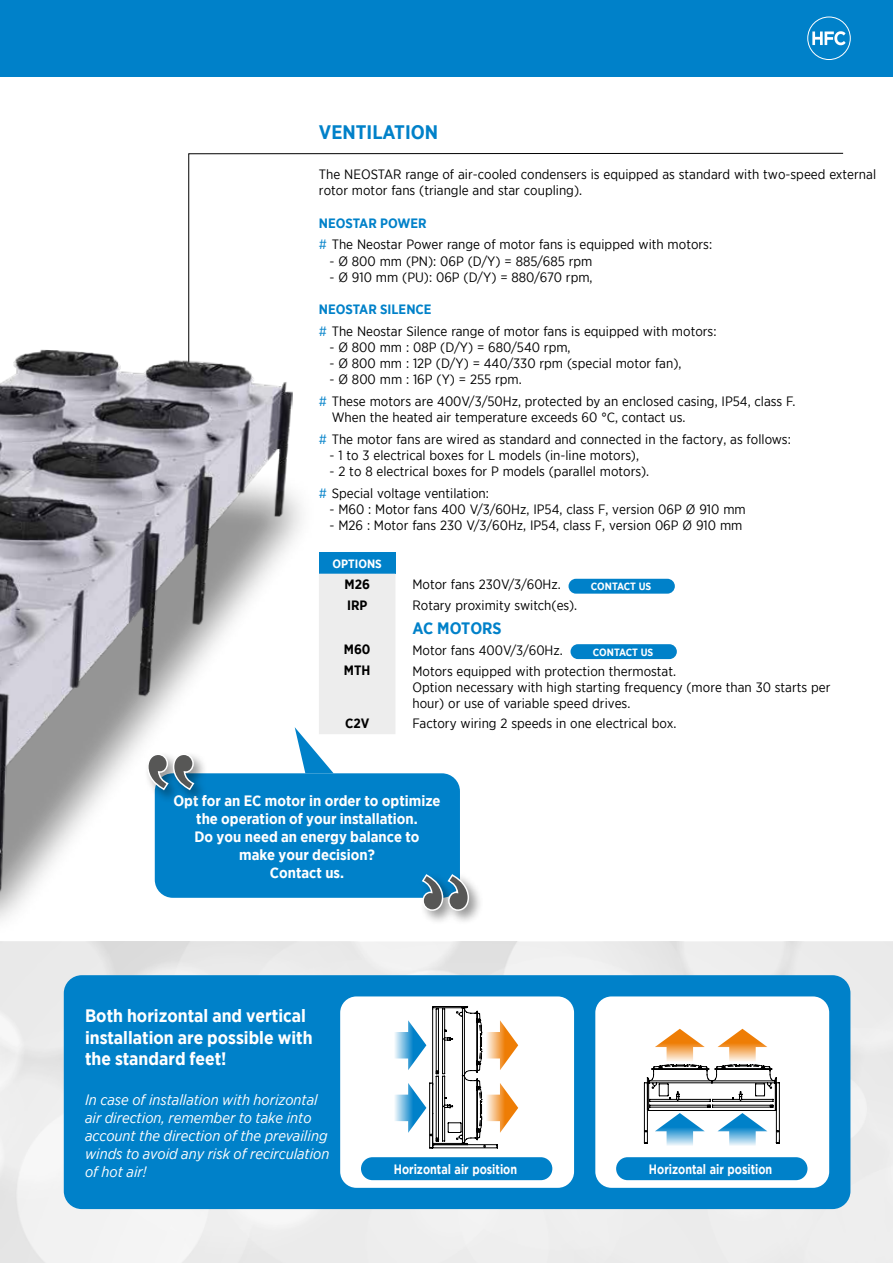
<style>
.page{position:relative;width:893px;height:1263px;background:#fff}
.page>*{position:absolute;margin:0;border:0;box-sizing:border-box;transform-origin:0 0}
.t1{font:700 19.5px "Gotham Narrow";color:#0081c9}
.t2{font:700 18px/21.6px "Gotham Narrow";color:#fff}
.t3{font:700 16.5px "Gotham Narrow";color:#0081c9}
.t4{font:italic 15px/18px "Gotham Narrow";color:#fff}
.t5{font:700 15px/18px "Gotham Narrow";color:#fff;text-align:center}
.t6{font:13.5px/21.6px "Gotham Narrow";color:#000}
.t7{font:700 13.5px "Gotham";color:#fff;scale:.8 1}
.t8{font:700 13.5px "Gotham Narrow";color:#000}
.t9{font:700 12px "Gotham Narrow";color:#fff}
.t10{font:700 10.5px "Gotham Narrow";color:#fff}
.s1{font-weight:700;color:#0081c9}
.s2{color:#0081c9}
</style>
<div class="page">
<div style="left:0;top:0;width:893px;height:77px;background:#0081c9"></div>
<div style="left:0;top:942px;width:893px;height:321px;background:#ededed"></div>
<hr style="left:0;top:77px;width:1px;height:341px;background:#dadada">
<div style="left:319px;top:552px;width:76px;height:22px;background:#0081c9"></div>
<div style="left:568px;top:579px;width:107px;height:15px;background:#0081c9;border-radius:7px"></div>
<div style="left:570px;top:644px;width:107px;height:15px;background:#0081c9;border-radius:7px"></div>
<svg style="left:188px;top:153px;width:655px;height:196px"></svg>
<div style="left:807px;top:17px;width:43px;height:43px;border:1px solid #fff;border-radius:50%"></div>
<svg style="left:812px;top:31px;width:34px;height:14px"></svg>
<div style="left:64px;top:975px;width:786px;height:234px;background:#0081c9;border-radius:18px"></div>
<div style="left:340px;top:996px;width:234px;height:192px;background:#fff;border-radius:16px"></div>
<svg style="left:395px;top:1006px;width:123px;height:142px"></svg>
<div style="left:361px;top:1157px;width:191px;height:23px;background:#0081c9;border-radius:11px"></div>
<div style="left:595px;top:996px;width:234px;height:192px;background:#fff;border-radius:16px"></div>
<svg style="left:644px;top:1029px;width:136px;height:117px"></svg>
<div style="left:616px;top:1157px;width:191px;height:23px;background:#0081c9;border-radius:11px"></div>
<img style="left:0;top:349px;width:293px;height:553px">
<svg style="left:295px;top:574px;width:100px;height:199px"></svg>
<div style="left:155px;top:773px;width:305px;height:125px;background:#0081c9;border-radius:18px"></div>
<div style="left:144px;top:751px;width:64px;height:53px;background:#000;opacity:.4"></div>
<svg style="left:146px;top:753px;width:49px;height:38px"></svg>
<div style="left:419px;top:872px;width:65px;height:54px;background:#000;opacity:.4"></div>
<svg style="left:421px;top:873px;width:49px;height:38px"></svg>
<h1 class="t1" style="left:319px;top:120px;width:121px">VENTILATION</h1>
<p class="t6" style="left:319px;top:166px;width:559px;line-height:16.2px">The NEOSTAR range of air-cooled condensers is equipped as standard with two-speed external rotor motor fans (triangle and star coupling).</p>
<p class="t6" style="left:319px;top:212px;width:395px"><span class="s1">NEOSTAR POWER<br></span><span class="s2">#</span> The Neostar Power range of motor fans is equipped with motors:</p>
<p class="t6" style="left:330px;top:250px;width:264px">- Ø 800 mm (PN): 06P (D/Y) = 885/685 rpm</p>
<p class="t6" style="left:330px;top:266px;width:264px">- Ø 910 mm (PU): 06P (D/Y) = 880/670 rpm,</p>
<p class="t6" style="left:319px;top:298px;width:399px"><span class="s1">NEOSTAR SILENCE<br></span><span class="s2">#</span> The Neostar Silence range of motor fans is equipped with motors:</p>
<p class="t6" style="left:330px;top:336px;width:242px">- Ø 800 mm : 08P (D/Y) = 680/540 rpm,</p>
<p class="t6" style="left:330px;top:352px;width:353px">- Ø 800 mm : 12P (D/Y) = 440/330 rpm (special motor fan),</p>
<p class="t6" style="left:319px;top:369px;width:478px;text-indent:11px">- Ø 800 mm : 16P (Y) = 255 rpm.<br><span class="s2">#</span> These motors are 400V/3/50Hz, protected by an enclosed casing, IP54, class F.</p>
<p class="t6" style="left:319px;top:406px;width:473px;text-indent:13px">When the heated air temperature exceeds 60 °C, contact us.<br><span class="s2">#</span> The motor fans are wired as standard and connected in the factory, as follows:</p>
<p class="t6" style="left:330px;top:444px;width:311px">- 1 to 3 electrical boxes for L models (in-line motors),</p>
<p class="t6" style="left:319px;top:460px;width:332px;text-indent:11px">- 2 to 8 electrical boxes for P models (parallel motors). <span class="s2">#</span> Special voltage ventilation:</p>
<p class="t6" style="left:330px;top:498px;width:418px">- M60 : Motor fans 400 V/3/60Hz, IP54, class F, version 06P Ø 910 mm</p>
<p class="t6" style="left:330px;top:514px;width:414px">- M26 : Motor fans 230 V/3/60Hz, IP54, class F, version 06P Ø 910 mm</p>
<p class="t9" style="left:333px;top:556px;width:51px">OPTIONS</p>
<p class="t8" style="left:344px;top:575px;width:27px">M26</p>
<p class="t6" style="left:412px;top:573px;width:150px">Motor fans 230V/3/60Hz.</p>
<p class="t10" style="left:591px;top:580px;width:62px">CONTACT US</p>
<p class="t8" style="left:347px;top:597px;width:22px">IRP</p>
<p class="t6" style="left:412px;top:595px;width:166px">Rotary proximity switch(es).</p>
<p class="t3" style="left:412px;top:617px;width:91px">AC MOTORS</p>
<p class="t8" style="left:344px;top:641px;width:28px">M60</p>
<p class="t6" style="left:412px;top:639px;width:152px">Motor fans 400V/3/60Hz.</p>
<p class="t10" style="left:593px;top:645px;width:62px">CONTACT US</p>
<p class="t8" style="left:344px;top:662px;width:28px">MTH</p>
<p class="t6" style="left:412px;top:663px;width:419px;line-height:16.2px">Motors equipped with protection thermostat.<br>Option necessary with high starting frequency (more than 30 starts per hour) or use of variable speed drives.</p>
<p class="t8" style="left:345px;top:714px;width:26px">C2V</p>
<p class="t6" style="left:412px;top:713px;width:265px">Factory wiring 2 speeds in one electrical box.</p>
<p class="t5" style="left:173px;top:791px;width:269px">Opt for an EC motor in order to optimize the operation of your installation.<br>Do you need an energy balance to<br>make your decision?<br>Contact us.</p>
<h2 class="t2" style="left:85px;top:1005px;width:229px">Both horizontal and vertical installation are possible with the standard feet!</h2>
<p class="t4" style="left:85px;top:1090px;width:246px">In case of installation with horizontal air direction, remember to take into account the direction of the prevailing winds to avoid any risk of recirculation of hot air!</p>
<p class="t7" style="left:394px;top:1161px;width:156px">Horizontal air position</p>
<p class="t7" style="left:649px;top:1161px;width:156px">Horizontal air position</p>
</div>
